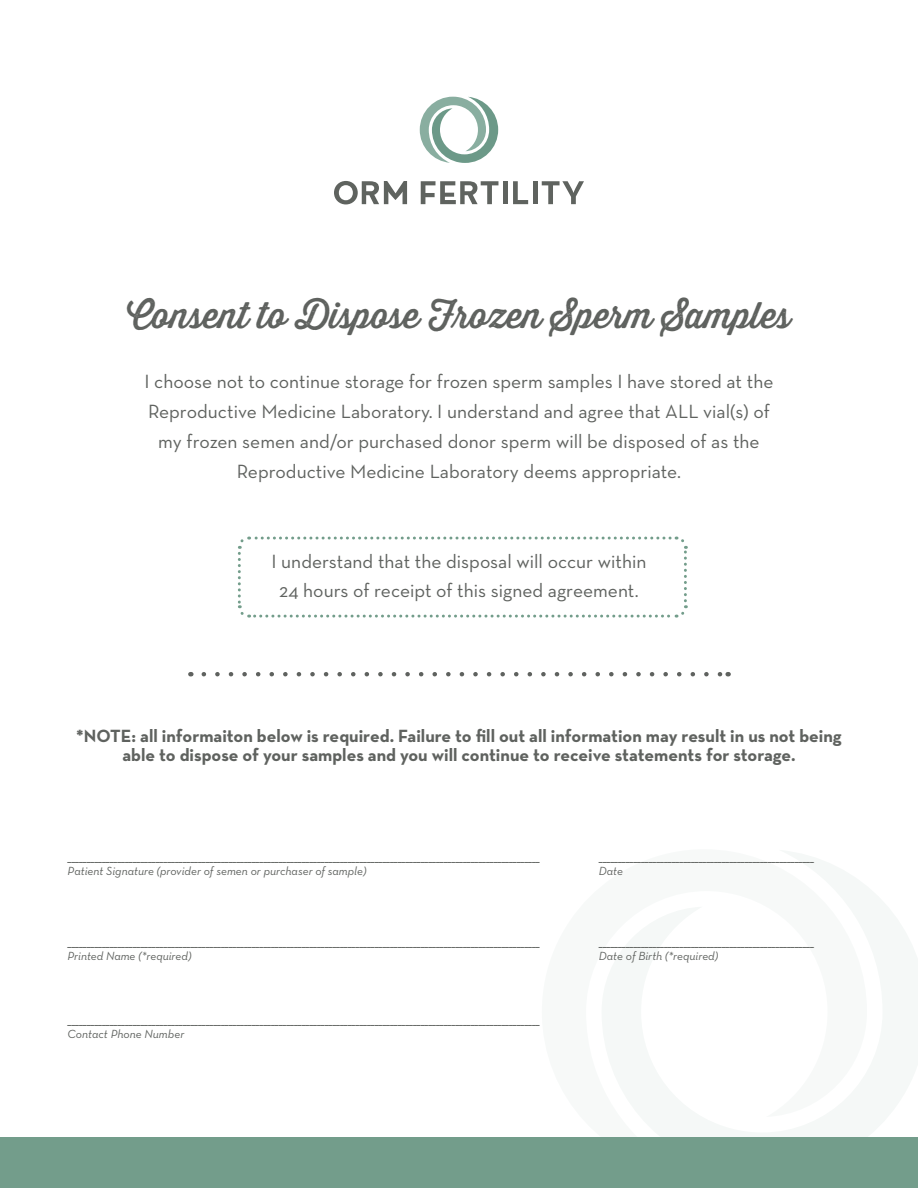
<style>
.page{position:relative;width:918px;height:1188px;background:#fff}
.page>*{position:absolute;margin:0;border:0;box-sizing:border-box;transform-origin:0 0}
.t1{font:36px "Thirsty Rough Reg";color:#5f625f}
.t2{font:19.5px/30px "Neutra Text";color:#5f625f;text-align:center}
.t3{font:700 18px/19.5px "Neutra Text";color:#5f625f;text-align:center}
.t4{font:15px "Neutra Text";color:#5f625f}
.t5{font:italic 12px "Neutra Text";color:#5f625f}
</style>
<div class="page">
<svg style="left:334px;top:181px;width:73px;height:23px"></svg>
<svg style="left:421px;top:181px;width:77px;height:23px"></svg>
<hr style="left:503px;top:181px;width:4px;height:23px;background:#5f635f">
<svg style="left:513px;top:181px;width:15px;height:23px"></svg>
<div style="left:533px;top:181px;width:5px;height:23px;background:#5f635f"></div>
<svg style="left:542px;top:181px;width:42px;height:23px"></svg>
<svg style="left:420px;top:97px;width:78px;height:66px"></svg>
<div style="left:0;top:1138px;width:918px;height:50px;background:#739d8b"></div>
<svg style="left:237px;top:536px;width:451px;height:82px"></svg>
<svg style="left:204px;top:672px;width:517px;height:4px"></svg>
<p class="t1" style="left:127px;top:288px;width:665px">Consent to Dispose Frozen Sperm Samples</p>
<p class="t2" style="left:144px;top:366px;width:631px">I choose not to continue storage for frozen sperm samples I have stored at the Reproductive Medicine Laboratory. I understand and agree that ALL vial(s) of my frozen semen and/or purchased donor sperm will be disposed of as the Reproductive Medicine Laboratory deems appropriate.</p>
<p class="t2" style="left:271px;top:546px;width:377px">I understand that the disposal will occur within</p>
<p class="t2" style="left:279px;top:576px;width:361px">24 hours of receipt of this signed agreement.</p>
<p class="t3" style="left:76px;top:726px;width:767px">*NOTE: all informaiton below is required. Failure to fill out all information may result in us not being able to dispose of your samples and you will continue to receive statements for storage.</p>
<p class="t4" style="left:68px;top:847px;width:474px">___________________________________________________________________________________________________________________________</p>
<p class="t4" style="left:599px;top:847px;width:217px">________________________________________________________</p>
<p class="t5" style="left:68px;top:864px;width:300px">Patient Signature (provider of semen or purchaser of sample)</p>
<p class="t5" style="left:599px;top:864px;width:26px">Date</p>
<p class="t4" style="left:68px;top:931px;width:474px">___________________________________________________________________________________________________________________________</p>
<p class="t4" style="left:599px;top:931px;width:217px">________________________________________________________</p>
<p class="t5" style="left:68px;top:948px;width:125px">Printed Name (*required)</p>
<p class="t5" style="left:599px;top:948px;width:121px">Date of Birth (*required)</p>
<p class="t4" style="left:68px;top:1010px;width:474px">___________________________________________________________________________________________________________________________</p>
<p class="t5" style="left:68px;top:1027px;width:118px">Contact Phone Number</p>
</div>
